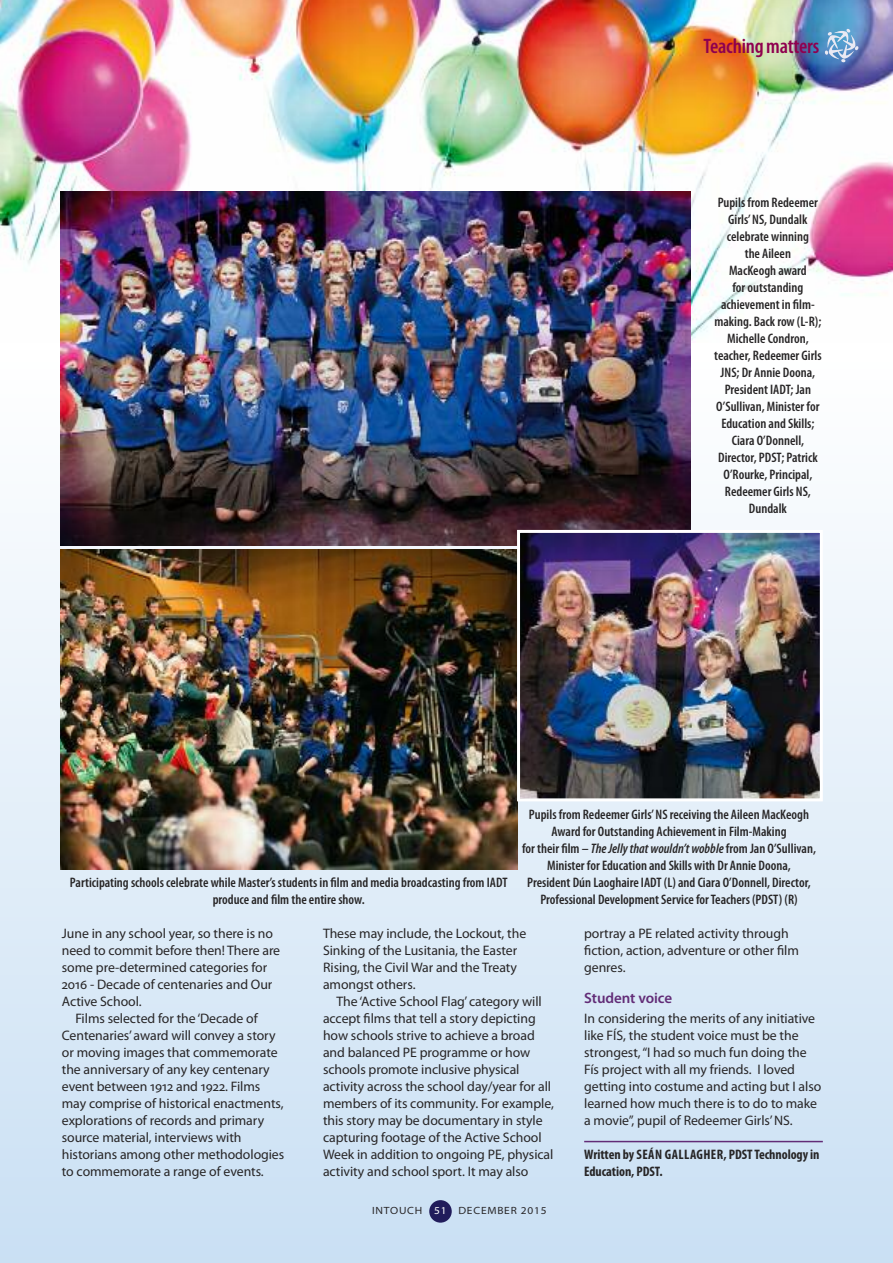
<style>
.page{position:relative;width:893px;height:1263px;background:#fff}
.page>*{position:absolute;margin:0;border:0;box-sizing:border-box;transform-origin:0 0}
.t1{font:600 condensed 21px "Myriad Pro";letter-spacing:-.01em;color:#8f004f}
.t2{font:600 15px "Myriad Pro";letter-spacing:-.005em;color:#622c77}
.t3{font:13.8px/17px "Myriad Pro";letter-spacing:-.005em;color:#272526}
.t4{font:600 condensed 13.8px/17px "Myriad Pro";color:#272526;text-align:center}
.t5{font:700 condensed 13.8px/17px "Myriad Pro";letter-spacing:-.005em;color:#272526}
.t6{font:semi-expanded 10.5px "Myriad Pro";letter-spacing:.075em;color:#272526}
.s1{font-style:italic}
.s2{color:#fff}
</style>
<div class="page">
<div style="left:0;top:359px;width:893px;height:904px;background:linear-gradient(to bottom,#fdfdfd,#cae0f4)"></div>
<img style="left:0;top:0;width:893px;height:343px">
<hr style="left:584px;top:1141px;width:239px;height:1px;background:#622c77">
<img style="left:60px;top:191px;width:630px;height:355px">
<div style="left:429px;top:1200px;width:23px;height:23px;background:#211c5b;border-radius:50%"></div>
<svg style="left:825px;top:29px;width:33px;height:33px"></svg>
<img style="left:60px;top:550px;width:457px;height:320px">
<img style="left:521px;top:534px;width:298px;height:263px">
<div style="left:517px;top:530px;width:306px;height:271px;border:3px solid #fff"></div>
<h1 class="t1" style="left:703px;top:39px;width:117px">Teaching matters</h1>
<p class="t4" style="left:714px;top:195px;width:109px">Pupils from Redeemer<br>Girls’ NS, Dundalk celebrate winning<br>the Aileen<br>MacKeogh award<br>for outstanding achievement in film&shy;making. Back row (L-R);<br>Michelle Condron, teacher, Redeemer Girls<br>JNS; Dr Annie Doona,<br>President IADT; Jan<br>O’Sullivan, Minister for<br>Education and Skills;<br>Ciara O’Donnell,<br>Director, PDST; Patrick<br>O’Rourke, Principal,<br>Redeemer Girls NS,<br>Dundalk</p>
<p class="t4" style="left:70px;top:875px;width:439px">Participating schools celebrate while Master’s students in film and media broadcasting from IADT produce and film the entire show.</p>
<p class="t4" style="left:522px;top:807px;width:295px">Pupils from Redeemer Girls’ NS receiving the Aileen MacKeogh Award for Outstanding Achievement in Film-Making<br>for their film – <span class="s1">The Jelly that wouldn’t wobble</span> from Jan O’Sullivan, Minister for Education and Skills with Dr Annie Doona,<br>President Dún Laoghaire IADT (L) and Ciara O’Donnell, Director, Professional Development Service for Teachers (PDST) (R)</p>
<p class="t3" style="left:62px;top:926px;width:213px">June in any school year, so there is no</p>
<p class="t3" style="left:62px;top:943px;width:220px">need to commit before then! There are</p>
<p class="t3" style="left:62px;top:960px;width:207px">some pre-determined categories for</p>
<p class="t3" style="left:62px;top:977px;width:212px">2016 - Decade of centenaries and Our</p>
<p class="t3" style="left:62px;top:994px;width:81px">Active School.</p>
<p class="t3" style="left:75px;top:1011px;width:184px">Films selected for the ‘Decade of</p>
<p class="t3" style="left:62px;top:1028px;width:215px">Centenaries’ award will convey a story</p>
<p class="t3" style="left:62px;top:1045px;width:217px">or moving images that commemorate</p>
<p class="t3" style="left:62px;top:1062px;width:209px">the anniversary of any key centenary</p>
<p class="t3" style="left:62px;top:1079px;width:200px">event between 1912 and 1922. Films</p>
<p class="t3" style="left:62px;top:1096px;width:223px">may comprise of historical enactments,</p>
<p class="t3" style="left:62px;top:1113px;width:204px">explorations of records and primary</p>
<p class="t3" style="left:62px;top:1130px;width:181px">source material, interviews with</p>
<p class="t3" style="left:62px;top:1147px;width:224px">historians among other methodologies</p>
<p class="t3" style="left:62px;top:1164px;width:203px">to commemorate a range of events.</p>
<p class="t3" style="left:323px;top:926px;width:205px">These may include, the Lockout, the<br>Sinking of the Lusitania, the Easter<br>Rising, the Civil War and the Treaty amongst others.</p>
<p class="t3" style="left:323px;top:994px;width:232px;text-indent:13px">The ‘Active School Flag’ category will accept films that tell a story depicting how schools strive to achieve a broad and balanced PE programme or how schools promote inclusive physical activity across the school day/year for all members of its community. For example, this story may be documentary in style capturing footage of the Active School Week in addition to ongoing PE, physical activity and school sport. It may also</p>
<p class="t6" style="left:372px;top:1206px;width:176px">INTOUCH <span class="s2">51</span> DECEMBER 2015</p>
<p class="t3" style="left:584px;top:926px;width:216px">portray a PE related activity through fiction, action, adventure or other film genres.</p>
<p class="t2" style="left:584px;top:992px;width:90px">Student voice</p>
<p class="t3" style="left:584px;top:1011px;width:239px">In considering the merits of any initiative like FÍS, the student voice must be the strongest, “I had so much fun doing the Fís project with all my friends. I loved getting into costume and acting but I also learned how much there is to do to make a movie”, pupil of Redeemer Girls’ NS.</p>
<p class="t5" style="left:584px;top:1147px;width:237px">written by SEáN GALLAGHER, PDST Technology in<br>Education, PDST.</p>
</div>
